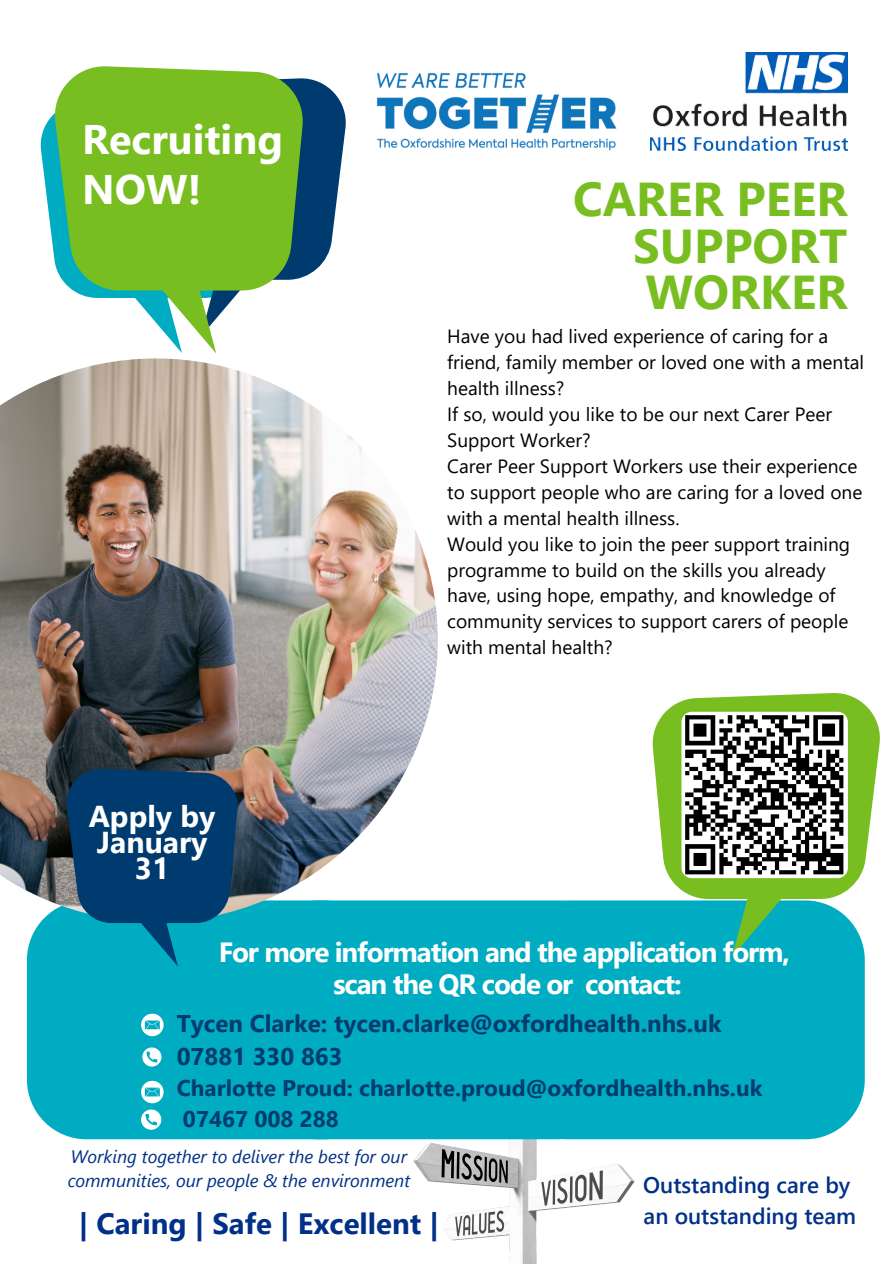
<style>
.page{position:relative;width:894px;height:1264px;background:#fff}
.page>*{position:absolute;margin:0;border:0;box-sizing:border-box;transform-origin:0 0}
.t1{font:700 47.4px "Segoe UI";color:#78be20}
.t2{font:700 41.25px "Segoe UI";color:#fff}
.t3{font:700 30.15px "Segoe UI";color:#fff}
.t4{font:700 29.4px "Segoe UI";color:#003087}
.t5{font:700 27.75px "Segoe UI";letter-spacing:-.04em;color:#fff}
.t6{font:700 24.15px "Segoe UI";color:#003b6f}
.t7{font:700 22.65px "Segoe UI";color:#003b6f}
.t8{font:600 22.5px "Segoe UI";color:#003087}
.t9{font:19.2px/26px "Segoe UI";color:#000}
.t10{font:italic 18px/24.8px "Segoe UI";color:#003087}
</style>
<div class="page">
<div style="left:507px;top:900px;width:357px;height:239px;background:#00acc1;border-radius:60px"></div>
<img style="left:408px;top:1139px;width:231px;height:124px">
<svg style="left:40px;top:116px;width:12px;height:124px"></svg>
<svg style="left:305px;top:78px;width:41px;height:198px;fill:#003b6f"></svg>
<svg style="left:52px;top:66px;width:253px;height:287px;fill:#78be20"></svg>
<img style="left:650px;top:52px;width:197px;height:98px">
<div style="left:27px;top:900px;width:357px;height:239px;background:#00acc1;border-radius:60px"></div>
<img style="left:0;top:358px;width:437px;height:564px">
<svg style="left:65px;top:768px;width:174px;height:198px"></svg>
<div style="left:259px;top:900px;width:357px;height:239px;background:#00acc1;border-radius:60px"></div>
<svg style="left:650px;top:693px;width:230px;height:263px"></svg>
<img style="left:681px;top:711px;width:166px;height:167px;border-radius:10px">
<svg style="left:142px;top:1047px;width:19px;height:19px"></svg>
<svg style="left:141px;top:1013px;width:22px;height:23px"></svg>
<svg style="left:141px;top:1080px;width:22px;height:23px"></svg>
<svg style="left:141px;top:1109px;width:20px;height:20px"></svg>
<img style="left:376px;top:72px;width:241px;height:79px">
<p class="t2" style="left:82px;top:110px;width:202px">Recruiting</p>
<p class="t2" style="left:82px;top:159px;width:120px">NOW!</p>
<p class="t1" style="left:573px;top:165px;width:275px">CARER PEER</p>
<p class="t1" style="left:633px;top:211px;width:215px">SUPPORT</p>
<p class="t1" style="left:645px;top:258px;width:203px">WORKER</p>
<p class="t3" style="left:89px;top:794px;width:128px">Apply by</p>
<p class="t3" style="left:97px;top:820px;width:112px">January</p>
<p class="t3" style="left:135px;top:846px;width:36px">31</p>
<p class="t9" style="left:447px;top:322px;width:418px">Have you had lived experience of caring for a friend, family member or loved one with a mental health illness?</p>
<p class="t9" style="left:447px;top:400px;width:386px">If so, would you like to be our next Carer Peer<br>Support Worker?</p>
<p class="t9" style="left:447px;top:452px;width:416px">Carer Peer Support Workers use their experience to support people who are caring for a loved one with a mental health illness.</p>
<p class="t9" style="left:447px;top:529px;width:404px">Would you like to join the peer support training programme to build on the skills you already have, using hope, empathy, and knowledge of community services to support carers of people with mental health?</p>
<p class="t5" style="left:219px;top:932px;width:572px">For more information and the application form,</p>
<p class="t5" style="left:333px;top:963px;width:350px">scan the QR code or contact:</p>
<p class="t6" style="left:177px;top:1006px;width:546px">Tycen Clarke: tycen.clarke@oxfordhealth.nhs.uk</p>
<p class="t6" style="left:177px;top:1039px;width:167px">07881 330 863</p>
<p class="t7" style="left:177px;top:1071px;width:587px">Charlotte Proud: charlotte.proud@oxfordhealth.nhs.uk</p>
<p class="t7" style="left:183px;top:1102px;width:157px">07467 008 288</p>
<p class="t10" style="left:68px;top:1142px;width:344px">Working together to deliver the best for our communities, our people &amp; the environment</p>
<p class="t4" style="left:79px;top:1201px;width:361px">| Caring | Safe | Excellent |</p>
<p class="t8" style="left:643px;top:1168px;width:209px">Outstanding care by</p>
<p class="t8" style="left:643px;top:1199px;width:214px">an outstanding team</p>
</div>
